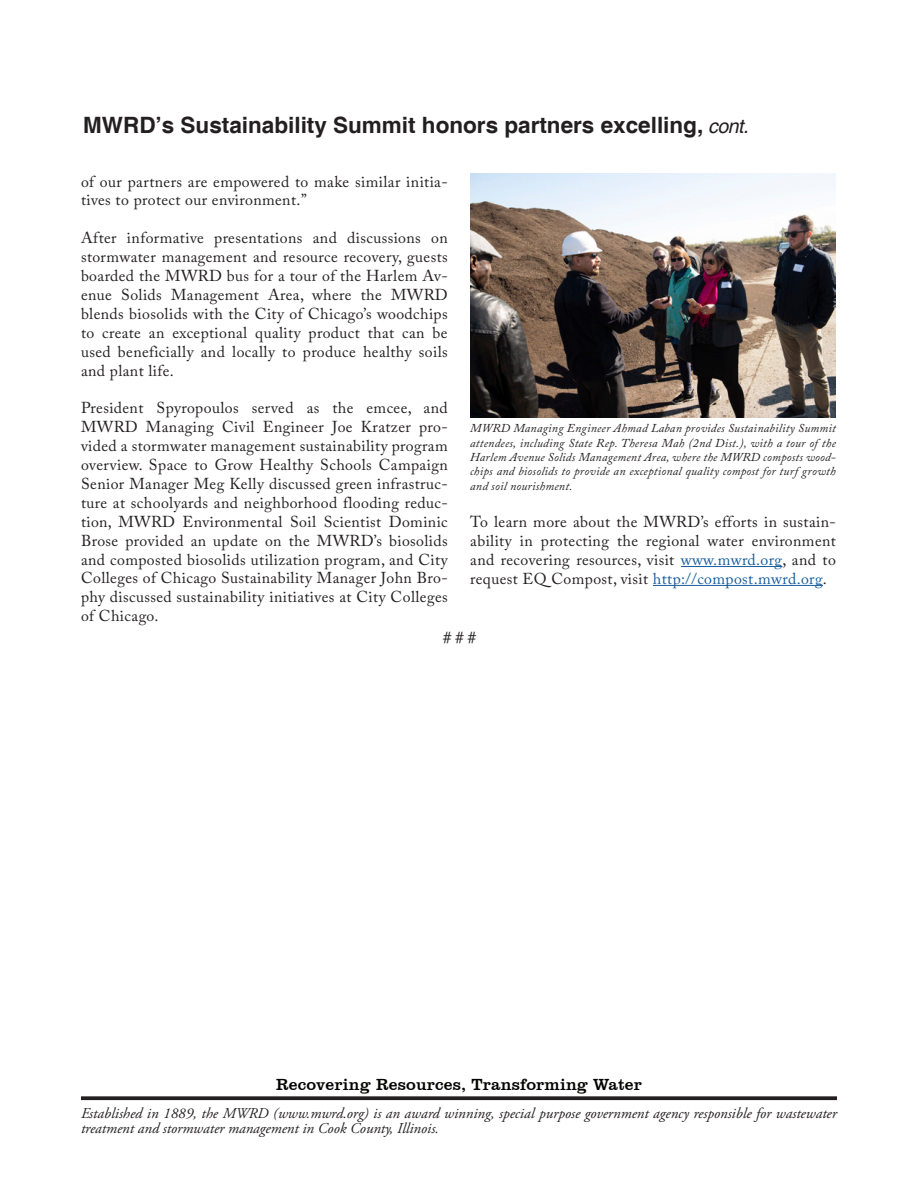
<style>
.page{position:relative;width:918px;height:1188px;background:#fff}
.page>*{position:absolute;margin:0;border:0;box-sizing:border-box;transform-origin:0 0}
.Paragraph_JJK{font:700 22.5px "Helvetica";color:#231f20}
.Paragraph_Style_9{font:16.5px "Clarendon BT";letter-spacing:.01em;color:#040503}
.Paragraph_JJK-2{font:16.5px "Adobe Caslon Pro";color:#231f20}
.Paragraph_JJK-3{font:15.75px/18.9px "Adobe Caslon Pro";letter-spacing:.025em;color:#231f20;text-align:justify}
.t1{font:italic 15px/15px "Adobe Garamond Pro";color:#231f20}
.Paragraph_JJK-4{font:italic 12px/14.4px "Adobe Caslon Pro";letter-spacing:.02em;color:#231f20;text-align:justify}
.s1{font-weight:400;font-style:italic;font-size:19.5px}
.s2{color:#175d9e}
</style>
<div class="page">
<svg style="left:81px;top:1096px;width:756px;height:4px;background:#353233"></svg>
<img style="left:470px;top:173px;width:366px;height:244px">
<hr style="left:681px;top:566px;width:102px;height:1px;background:#175d9e">
<hr style="left:653px;top:585px;width:170px;height:1px;background:#175d9e">
<p class="Paragraph_JJK" style="left:83px;top:111px;width:667px">MWRD’s Sustainability Summit honors partners excelling, <span class="s1">cont.</span></p>
<p class="Paragraph_JJK-3" style="left:81px;top:172px;width:368px">of our partners are empowered to make similar initia&shy;tives to protect our environment.”</p>
<p class="Paragraph_JJK-3" style="left:81px;top:228px;width:368px">After informative presentations and discussions on stormwater management and resource recovery, guests boarded the MWRD bus for a tour of the Harlem Av&shy;enue Solids Management Area, where the MWRD blends biosolids with the City of Chicago’s woodchips to create an exceptional quality product that can be used beneficially and locally to produce healthy soils and plant life.</p>
<p class="Paragraph_JJK-3" style="left:81px;top:398px;width:368px">President Spyropoulos served as the emcee, and MWRD Managing Civil Engineer Joe Kratzer pro&shy;vided a stormwater management sustainability program overview. Space to Grow Healthy Schools Campaign Senior Manager Meg Kelly discussed green infrastruc&shy;ture at schoolyards and neighborhood flooding reduc&shy;tion, MWRD Environmental Soil Scientist Dominic Brose provided an update on the MWRD’s biosolids and composted biosolids utilization program, and City Colleges of Chicago Sustainability Manager John Bro&shy;phy discussed sustainability initiatives at City Colleges of Chicago.</p>
<p class="Paragraph_JJK-4" style="left:470px;top:421px;width:367px">MWRD Managing Engineer Ahmad Laban provides Sustainability Summit attendees, including State Rep. Theresa Mah (2nd Dist.), with a tour of the Harlem Avenue Solids Management Area, where the MWRD composts wood&shy;chips and biosolids to provide an exceptional quality compost for turf growth and soil nourishment.</p>
<p class="Paragraph_JJK-3" style="left:470px;top:512px;width:367px">To learn more about the MWRD’s efforts in sustain&shy;ability in protecting the regional water environment and recovering resources, visit <span class="s2">www.mwrd.org</span>, and to request EQ Compost, visit <span class="s2">http://compost.mwrd.org</span>.</p>
<p class="Paragraph_JJK-2" style="left:443px;top:627px;width:35px"># # #</p>
<p class="Paragraph_Style_9" style="left:276px;top:1075px;width:367px">Recovering Resources, Transforming Water</p>
<p class="t1" style="left:81px;top:1106px;width:757px">Established in 1889, the MWRD (www.mwrd.org) is an award winning, special purpose government agency responsible for wastewater treatment and stormwater management in Cook County, Illinois.</p>
</div>
